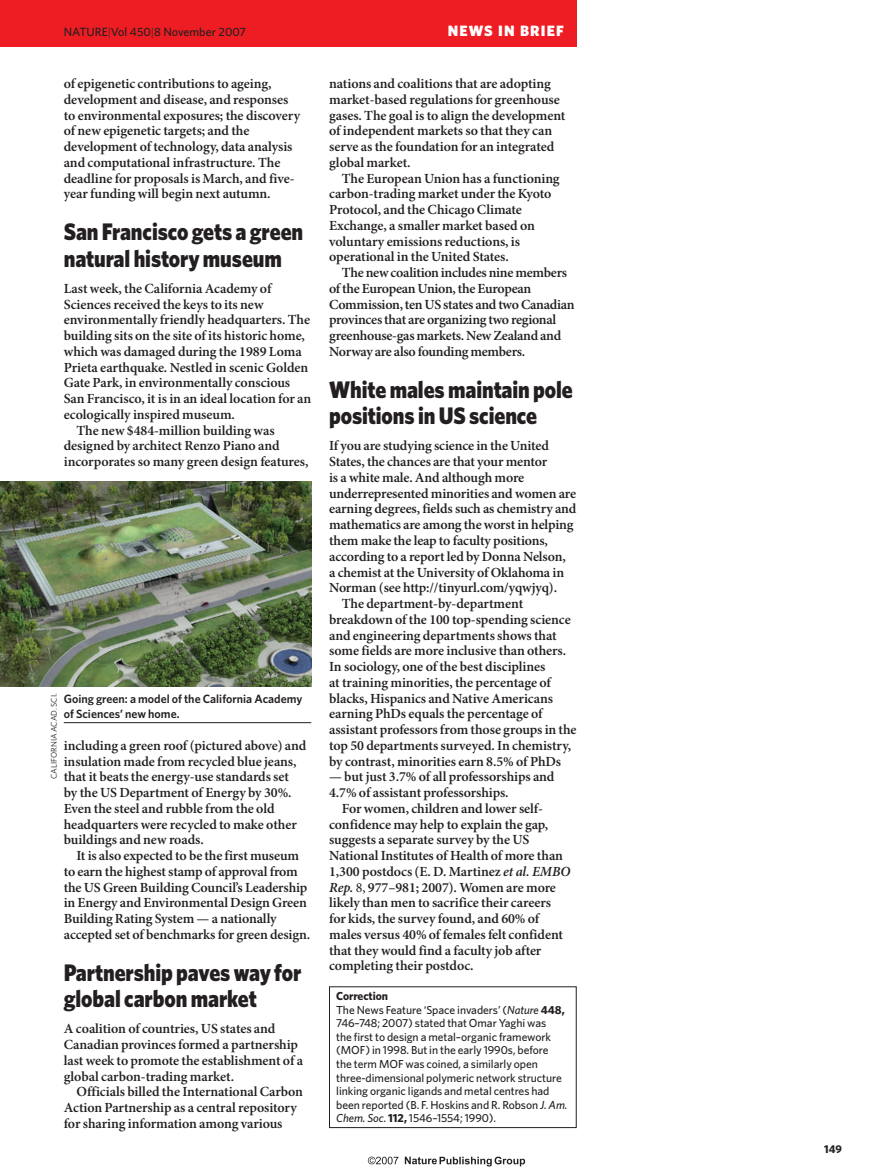
<style>
.page{position:relative;width:893px;height:1174px;background:#fff}
.page>*{position:absolute;margin:0;border:0;box-sizing:border-box;transform-origin:0 0}
.t1{font:900 24px/26.2px "Whitney";letter-spacing:-.005em;color:#231f20;scale:.9 1}
.t2{font:900 15px "Whitney";letter-spacing:.075em;color:#fff}
.t3{font:600 13.95px/15.8px "Minion Pro";letter-spacing:-.005em;color:#231f20}
.t4{font:600 12px/15.8px "Whitney";color:#231f20}
.t5{font:500 12px "Whitney";color:#231f20}
.t6{font:500 11.7px/13.5px "Whitney";letter-spacing:-.005em;color:#231f20}
.t7{font:700 11.25px "Whitney";color:#231f20}
.t8{font:8.25px "Whitney";color:#231f20}
.s1{font-weight:300}
.s2{font-style:italic}
.s3{font-weight:400}
.s4{font-weight:700}
</style>
<div class="page">
<div style="left:329px;top:986px;width:248px;height:142px;border:1px solid #231f20"></div>
<img style="left:0;top:482px;width:311px;height:205px">
<hr style="left:64px;top:722px;width:247px;height:1px;background:#231f20">
<div style="left:0;top:0;width:577px;height:47px;background:#ee1d23"></div>
<svg style="left:405px;top:1156px;width:120px;height:10px"></svg>
<svg style="left:368px;top:1156px;width:30px;height:8px"></svg>
<p class="t5" style="left:64px;top:27px;width:184px">NATURE<span class="s1">|</span>Vol 450<span class="s1">|</span>8 November 2007</p>
<p class="t2" style="left:448px;top:25px;width:118px">NEWS IN BRIEF</p>
<p class="t3" style="left:64px;top:77px;width:238px">of epigenetic contributions to ageing, development and disease, and responses to environmental exposures; the discovery of new epigenetic targets; and the development of technology, data analysis and computational infrastructure. The deadline for proposals is March, and five&shy;year funding will begin next autumn.</p>
<h1 class="t1" style="left:64px;top:221px;width:268px">San Francisco gets a green natural history museum</h1>
<p class="t3" style="left:64px;top:282px;width:209px">Last week, the California Academy of</p>
<p class="t3" style="left:64px;top:297px;width:201px">Sciences received the keys to its new</p>
<p class="t3" style="left:64px;top:313px;width:248px">environmentally friendly headquarters. The</p>
<p class="t3" style="left:64px;top:329px;width:243px">building sits on the site of its historic home,</p>
<p class="t3" style="left:64px;top:345px;width:239px">which was damaged during the 1989 Loma</p>
<p class="t3" style="left:64px;top:360px;width:246px">Prieta earthquake. Nestled in scenic Golden</p>
<p class="t3" style="left:64px;top:376px;width:228px">Gate Park, in environmentally conscious</p>
<p class="t3" style="left:64px;top:392px;width:249px">San Francisco, it is in an ideal location for an</p>
<p class="t3" style="left:64px;top:408px;width:173px">ecologically inspired museum.</p>
<p class="t3" style="left:77px;top:423px;width:200px">The new $484-million building was</p>
<p class="t3" style="left:64px;top:439px;width:217px">designed by architect Renzo Piano and</p>
<p class="t3" style="left:64px;top:455px;width:246px">incorporates so many green design features,</p>
<p class="t8" style="left:51px;top:779px;width:87px;rotate:-90deg">CALIFORNIA ACAD. SCI.</p>
<p class="t4" style="left:64px;top:691px;width:240px">Going green: a model of the California Academy of Sciences’ new home.</p>
<p class="t3" style="left:64px;top:738px;width:244px">including a green roof (pictured above) and insulation made from recycled blue jeans, that it beats the energy-use standards set<br>by the US Department of Energy by 30%.<br>Even the steel and rubble from the old headquarters were recycled to make other buildings and new roads.</p>
<p class="t3" style="left:64px;top:849px;width:248px;text-indent:13px">It is also expected to be the first museum to earn the highest stamp of approval from the US Green Building Council’s Leadership in Energy and Environmental Design Green Building Rating System — a nationally accepted set of benchmarks for green design.</p>
<h1 class="t1" style="left:64px;top:961px;width:266px">Partnership paves way for global carbon market</h1>
<p class="t3" style="left:64px;top:1022px;width:241px">A coalition of countries, US states and Canadian provinces formed a partnership last week to promote the establishment of a global carbon-trading market.</p>
<p class="t3" style="left:64px;top:1085px;width:241px;text-indent:13px">Officials billed the International Carbon<br>Action Partnership as a central repository for sharing information among various</p>
<p class="t3" style="left:329px;top:77px;width:238px">nations and coalitions that are adopting market-based regulations for greenhouse gases. The goal is to align the development of independent markets so that they can serve as the foundation for an integrated global market.</p>
<p class="t3" style="left:329px;top:171px;width:232px;text-indent:13px">The European Union has a functioning carbon-trading market under the Kyoto Protocol, and the Chicago Climate Exchange, a smaller market based on voluntary emissions reductions, is operational in the United States.</p>
<p class="t3" style="left:329px;top:266px;width:247px;text-indent:13px">The new coalition includes nine members of the European Union, the European Commission, ten US states and two Canadian provinces that are organizing two regional greenhouse-gas markets. New Zealand and Norway are also founding members.</p>
<h1 class="t1" style="left:329px;top:378px;width:272px">White males maintain pole positions in US science</h1>
<p class="t3" style="left:329px;top:439px;width:221px">If you are studying science in the United</p>
<p class="t3" style="left:329px;top:455px;width:220px">States, the chances are that your mentor</p>
<p class="t3" style="left:329px;top:471px;width:197px">is a white male. And although more</p>
<p class="t3" style="left:329px;top:486px;width:248px">underrepresented minorities and women are</p>
<p class="t3" style="left:329px;top:502px;width:249px">earning degrees, fields such as chemistry and</p>
<p class="t3" style="left:329px;top:518px;width:246px">mathematics are among the worst in helping</p>
<p class="t3" style="left:329px;top:534px;width:220px">them make the leap to faculty positions,</p>
<p class="t3" style="left:329px;top:549px;width:238px">according to a report led by Donna Nelson,</p>
<p class="t3" style="left:329px;top:565px;width:236px">a chemist at the University of Oklahoma in</p>
<p class="t3" style="left:329px;top:581px;width:229px">Norman (see http://tinyurl.com/yqwjyq).</p>
<p class="t3" style="left:342px;top:597px;width:183px">The department-by-department</p>
<p class="t3" style="left:329px;top:612px;width:243px">breakdown of the 100 top-spending science</p>
<p class="t3" style="left:329px;top:628px;width:229px">and engineering departments shows that</p>
<p class="t3" style="left:329px;top:644px;width:239px">some fields are more inclusive than others.</p>
<p class="t3" style="left:329px;top:660px;width:218px">In sociology, one of the best disciplines</p>
<p class="t3" style="left:329px;top:675px;width:223px">at training minorities, the percentage of</p>
<p class="t3" style="left:329px;top:691px;width:225px">blacks, Hispanics and Native Americans</p>
<p class="t3" style="left:329px;top:707px;width:215px">earning PhDs equals the percentage of</p>
<p class="t3" style="left:329px;top:723px;width:249px">assistant professors from those groups in the</p>
<p class="t3" style="left:329px;top:738px;width:244px">top 50 departments surveyed. In chemistry,</p>
<p class="t3" style="left:329px;top:754px;width:233px">by contrast, minorities earn 8.5% of PhDs</p>
<p class="t3" style="left:329px;top:770px;width:227px">— but just 3.7% of all professorships and<br>4.7% of assistant professorships.</p>
<p class="t3" style="left:329px;top:801px;width:243px;text-indent:13px">For women, children and lower self&shy;confidence may help to explain the gap, suggests a separate survey by the US National Institutes of Health of more than 1,300 postdocs (E. D. Martinez <span class="s2">et al. EMBO Rep.</span> <span class="s3">8,</span> 977–981; 2007). Women are more likely than men to sacrifice their careers for kids, the survey found, and 60% of males versus 40% of females felt confident that they would find a faculty job after completing their postdoc.</p>
<p class="t6" style="left:336px;top:990px;width:233px"><span class="s4">Correction<br></span>The News Feature ‘Space invaders’ (<span class="s2">Nature</span> <span class="s4">448, </span>746–748; 2007) stated that Omar Yaghi was<br>the first to design a metal–organic framework (MOF) in 1998. But in the early 1990s, before<br>the term MOF was coined, a similarly open three-dimensional polymeric network structure linking organic ligands and metal centres had been reported (B. F. Hoskins and R. Robson <span class="s2">J. Am.<br>Chem. Soc.</span> <span class="s4">112,</span> 1546–1554; 1990).</p>
<p class="t7" style="left:824px;top:1144px;width:19px">149</p>
</div>
